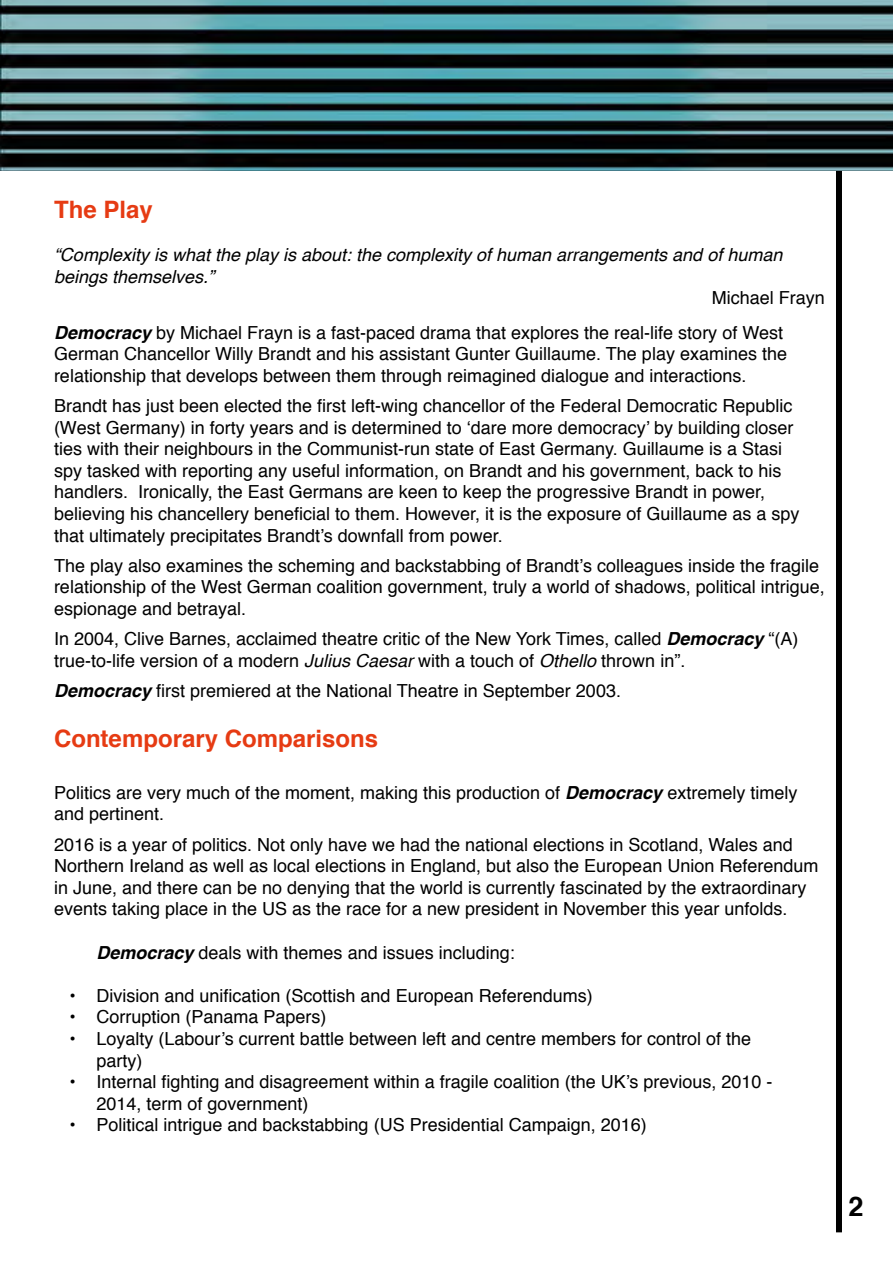
<style>
.page{position:relative;width:893px;height:1263px;background:#fff}
.page>*{position:absolute;margin:0;border:0;box-sizing:border-box;transform-origin:0 0}
.t1{font:700 27px "Helvetica";color:#000}
.t2{font:700 24px "Helvetica";color:#e63b13}
.t3{font:18px/21.6px "Helvetica";color:#000}
.t4{font:italic 18px/21.6px "Helvetica";color:#000}
.s1{font-weight:700;font-style:italic}
.s2{font-style:italic}
</style>
<div class="page">
<img style="left:0;top:0;width:893px;height:171px">
<div style="left:836px;top:171px;width:6px;height:1061px;background:#000"></div>
<h2 class="t2" style="left:54px;top:190px;width:100px">The Play</h2>
<p class="t4" style="left:54px;top:244px;width:730px">“Complexity is what the play is about: the complexity of human arrangements and of human beings themselves.”</p>
<p class="t3" style="left:54px;top:281px;width:772px;line-height:34.3px;text-indent:658px">Michael Frayn<br><span class="s1">Democracy</span> by Michael Frayn is a fast-paced drama that explores the real-life story of West</p>
<p class="t3" style="left:54px;top:344px;width:734px">German Chancellor Willy Brandt and his assistant Gunter Guillaume. The play examines the relationship that develops between them through reimagined dialogue and interactions.</p>
<p class="t3" style="left:54px;top:395px;width:747px">Brandt has just been elected the first left-wing chancellor of the Federal Democratic Republic (West Germany) in forty years and is determined to ‘dare more democracy’ by building closer ties with their neighbours in the Communist-run state of East Germany. Guillaume is a Stasi spy tasked with reporting any useful information, on Brandt and his government, back to his handlers. Ironically, the East Germans are keen to keep the progressive Brandt in power, believing his chancellery beneficial to them. However, it is the exposure of Guillaume as a spy that ultimately precipitates Brandt’s downfall from power.</p>
<p class="t3" style="left:54px;top:555px;width:772px">The play also examines the scheming and backstabbing of Brandt’s colleagues inside the fragile relationship of the West German coalition government, truly a world of shadows, political intrigue, espionage and betrayal.</p>
<p class="t3" style="left:54px;top:628px;width:746px">In 2004, Clive Barnes, acclaimed theatre critic of the New York Times, called <span class="s1">Democracy</span> “(A) true-to-life version of a modern <span class="s2">Julius Caesar</span> with a touch of <span class="s2">Othello</span> thrown in”.</p>
<p class="t3" style="left:54px;top:680px;width:568px"><span class="s1">Democracy</span> first premiered at the National Theatre in September 2003.</p>
<h2 class="t2" style="left:54px;top:719px;width:326px">Contemporary Comparisons</h2>
<p class="t3" style="left:54px;top:782px;width:745px">Politics are very much of the moment, making this production of <span class="s1">Democracy</span> extremely timely and pertinent.</p>
<p class="t3" style="left:54px;top:834px;width:766px">2016 is a year of politics. Not only have we had the national elections in Scotland, Wales and Northern Ireland as well as local elections in England, but also the European Union Referendum in June, and there can be no denying that the world is currently fascinated by the extraordinary events taking place in the US as the race for a new president in November this year unfolds.</p>
<p class="t3" style="left:97px;top:942px;width:420px"><span class="s1">Democracy</span> deals with themes and issues including:</p>
<p class="t3" style="left:70px;top:985px;width:525px">• Division and unification (Scottish and European Referendums)</p>
<p class="t3" style="left:70px;top:1007px;width:259px">• Corruption (Panama Papers)</p>
<p class="t3" style="left:97px;top:1028px;width:656px;text-indent:-27px">• Loyalty (Labour’s current battle between left and centre members for control of the party)</p>
<p class="t3" style="left:97px;top:1071px;width:678px;text-indent:-27px">• Internal fighting and disagreement within a fragile coalition (the UK’s previous, 2010 -<br>2014, term of government)</p>
<p class="t3" style="left:70px;top:1115px;width:579px">• Political intrigue and backstabbing (US Presidential Campaign, 2016)</p>
<h1 class="t1" style="left:848px;top:1185px;width:17px">2</h1>
</div>
